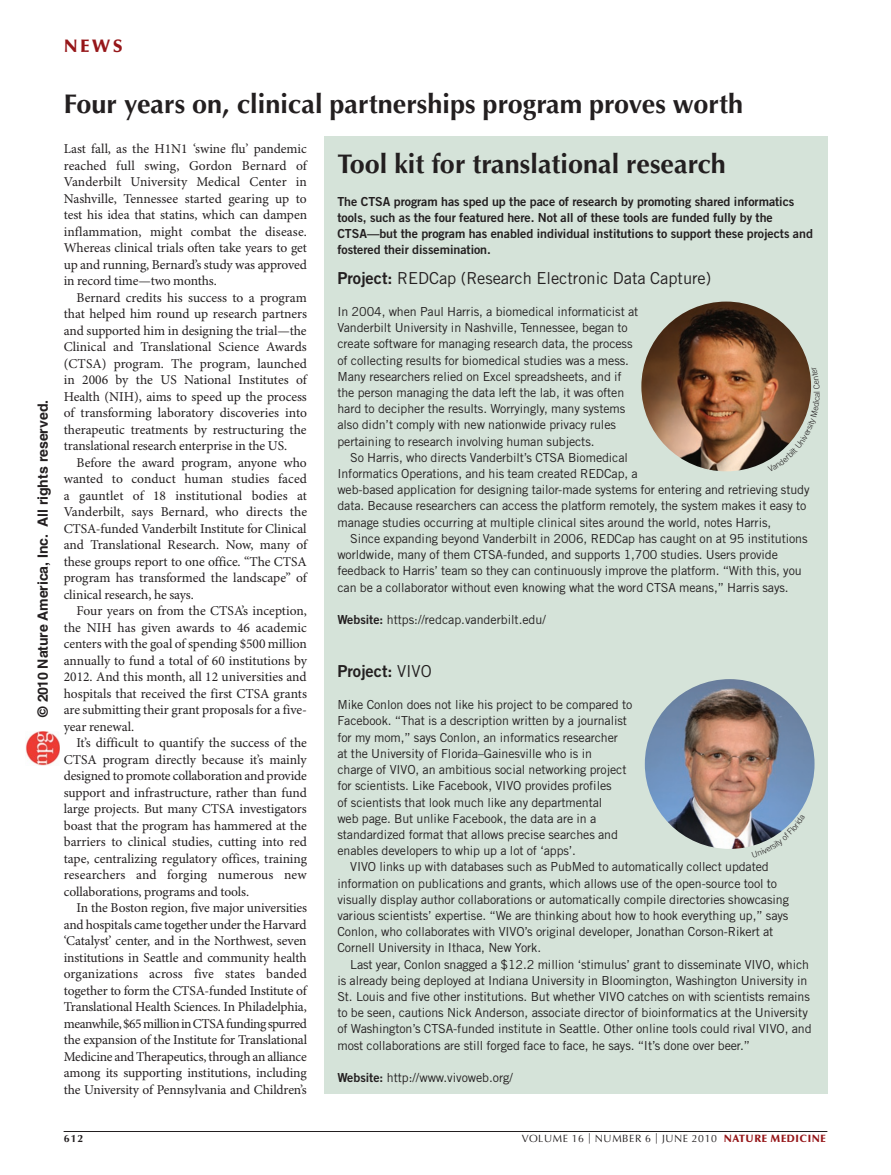
<style>
.page{position:relative;width:891px;height:1175px;background:#fff}
.page>*{position:absolute;margin:0;border:0;box-sizing:border-box;transform-origin:0 0}
.t1{font:700 27px "Optima LT Std";color:#231f20}
.t2{font:900 18px "Optima LT Std";color:#961619}
.t3{font:16.5px "Trade Gothic LT Std";letter-spacing:-.005em;color:#231f20}
.t4{font:16.5px "Trade Gothic LT Std Bd 2";letter-spacing:-.005em;color:#231f20}
.t5{font:700 14.1px "Helvetica LT Std";color:#231f20}
.t6{font:13.5px/16.5px "Minion Pro";letter-spacing:-.01em;color:#231f20;text-align:justify}
.t7{font:12.45px/16.2px "Trade Gothic LT Std";letter-spacing:-.01em;color:#231f20}
.t8{font:12.45px/16.2px "Trade Gothic LT Std Bd 2";letter-spacing:-.005em;color:#231f20}
.t9{font:10.5px "Optima LT Std";letter-spacing:.05em;color:#231f20}
.t10{font:700 10.5px "Optima LT Std";color:#231f20}
.s1{font-family:"Trade Gothic LT Std Bd 2"}
.s2{font-family:"Trade Gothic LT Std"}
.s3{font-weight:900;color:#961619}
</style>
<div class="page">
<div style="left:324px;top:137px;width:503px;height:957px;background:#d5e3d9"></div>
<hr style="left:64px;top:1131px;width:763px;height:1px;background:#231f20">
<img style="left:641px;top:301px;width:170px;height:170px;border-radius:85px">
<img style="left:645px;top:679px;width:170px;height:170px;border-radius:85px">
<img style="left:26px;top:731px;width:34px;height:34px">
<svg style="left:767px;top:366px;width:45px;height:95px"></svg>
<svg style="left:752px;top:815px;width:46px;height:31px"></svg>
<h2 class="t2" style="left:64px;top:36px;width:61px">NEWS</h2>
<p class="t5" style="left:34px;top:717px;width:318px;rotate:-90deg">© 2010 Nature America, Inc. All rights reserved.</p>
<h1 class="t1" style="left:64px;top:88px;width:681px">Four years on, clinical partnerships program proves worth</h1>
<p class="t6" style="left:64px;top:141px;width:245px">Last fall, as the H1N1 ‘swine flu’ pandemic reached full swing, Gordon Bernard of Vanderbilt University Medical Center in Nashville, Tennessee started gearing up to test his idea that statins, which can dampen inflammation, might combat the disease.<br>Whereas clinical trials often take years to get up and running, Bernard’s study was approved in record time—two months.</p>
<p class="t6" style="left:64px;top:290px;width:245px;text-indent:13px">Bernard credits his success to a program that helped him round up research partners and supported him in designing the trial—the Clinical and Translational Science Awards (CTSA) program. The program, launched in 2006 by the US National Institutes of Health (NIH), aims to speed up the process of transforming laboratory discoveries into therapeutic treatments by restructuring the translational research enterprise in the US.</p>
<p class="t6" style="left:64px;top:455px;width:245px;text-indent:13px">Before the award program, anyone who wanted to conduct human studies faced a gauntlet of 18 institutional bodies at Vanderbilt, says Bernard, who directs the CTSA-funded Vanderbilt Institute for Clinical and Translational Research. Now, many of these groups report to one office. “The CTSA program has transformed the landscape” of clinical research, he says.</p>
<p class="t6" style="left:64px;top:603px;width:245px;text-indent:13px">Four years on from the CTSA’s inception, the NIH has given awards to 46 academic centers with the goal of spending $500 million annually to fund a total of 60 institutions by 2012. And this month, all 12 universities and hospitals that received the first CTSA grants are submitting their grant proposals for a five&shy;year renewal.</p>
<p class="t6" style="left:64px;top:735px;width:245px;text-indent:13px">It’s difficult to quantify the success of the CTSA program directly because it’s mainly designed to promote collaboration and provide support and infrastructure, rather than fund large projects. But many CTSA investigators boast that the program has hammered at the barriers to clinical studies, cutting into red tape, centralizing regulatory offices, training researchers and forging numerous new collaborations, programs and tools.</p>
<p class="t6" style="left:64px;top:900px;width:245px;text-indent:13px">In the Boston region, five major universities and hospitals came together under the Harvard ‘Catalyst’ center, and in the Northwest, seven institutions in Seattle and community health organizations across five states banded together to form the CTSA-funded Institute of Translational Health Sciences. In Philadelphia, meanwhile, $65 million in CTSA funding spurred the expansion of the Institute for Translational Medicine and Therapeutics, through an alliance among its supporting institutions, including the University of Pennsylvania and Children’s</p>
<h1 class="t1" style="left:337px;top:148px;width:390px">Tool kit for translational research</h1>
<p class="t8" style="left:337px;top:193px;width:477px">The CTSA program has sped up the pace of research by promoting shared informatics tools, such as the four featured here. Not all of these tools are funded fully by the CTSA—but the program has enabled individual institutions to support these projects and fostered their dissemination.</p>
<h3 class="t3" style="left:337px;top:268px;width:375px"><span class="s1">Project:</span> REDCap (Research Electronic Data Capture)</h3>
<p class="t7" style="left:337px;top:303px;width:302px">In 2004, when Paul Harris, a biomedical informaticist at Vanderbilt University in Nashville, Tennessee, began to create software for managing research data, the process of collecting results for biomedical studies was a mess.<br>Many researchers relied on Excel spreadsheets, and if the person managing the data left the lab, it was often hard to decipher the results. Worryingly, many systems also didn’t comply with new nationwide privacy rules pertaining to research involving human subjects.</p>
<p class="t7" style="left:337px;top:449px;width:474px;text-indent:13px">So Harris, who directs Vanderbilt’s CTSA Biomedical<br>Informatics Operations, and his team created REDCap, a<br>web-based application for designing tailor-made systems for entering and retrieving study data. Because researchers can access the platform remotely, the system makes it easy to manage studies occurring at multiple clinical sites around the world, notes Harris,</p>
<p class="t7" style="left:337px;top:530px;width:472px;text-indent:13px">Since expanding beyond Vanderbilt in 2006, REDCap has caught on at 95 institutions worldwide, many of them CTSA-funded, and supports 1,700 studies. Users provide feedback to Harris’ team so they can continuously improve the platform. “With this, you can be a collaborator without even knowing what the word CTSA means,” Harris says.</p>
<p class="t7" style="left:337px;top:611px;width:210px"><span class="s1">Website:</span> https://redcap.vanderbilt.edu/</p>
<h3 class="t4" style="left:337px;top:660px;width:96px">Project: <span class="s2">VIVO</span></h3>
<p class="t7" style="left:337px;top:696px;width:296px">Mike Conlon does not like his project to be compared to Facebook. “That is a description written by a journalist for my mom,” says Conlon, an informatics researcher<br>at the University of Florida–Gainesville who is in<br>charge of VIVO, an ambitious social networking project for scientists. Like Facebook, VIVO provides profiles<br>of scientists that look much like any departmental<br>web page. But unlike Facebook, the data are in a standardized format that allows precise searches and enables developers to whip up a lot of ‘apps’.</p>
<p class="t7" style="left:337px;top:858px;width:453px;text-indent:13px">VIVO links up with databases such as PubMed to automatically collect updated information on publications and grants, which allows use of the open-source tool to visually display author collaborations or automatically compile directories showcasing various scientists’ expertise. “We are thinking about how to hook everything up,” says Conlon, who collaborates with VIVO’s original developer, Jonathan Corson-Rikert at Cornell University in Ithaca, New York.</p>
<p class="t7" style="left:337px;top:955px;width:476px;text-indent:13px">Last year, Conlon snagged a $12.2 million ‘stimulus’ grant to disseminate VIVO, which is already being deployed at Indiana University in Bloomington, Washington University in St. Louis and five other institutions. But whether VIVO catches on with scientists remains to be seen, cautions Nick Anderson, associate director of bioinformatics at the University of Washington’s CTSA-funded institute in Seattle. Other online tools could rival VIVO, and most collaborations are still forged face to face, he says. “It’s done over beer.”</p>
<p class="t7" style="left:337px;top:1069px;width:177px"><span class="s1">Website:</span> http://www.vivoweb.org/</p>
<p class="t10" style="left:64px;top:1132px;width:21px">612</p>
<p class="t9" style="left:522px;top:1132px;width:305px">VOLUME 16 | NUMBER 6 | JUNE 2010 <span class="s3">NATURE MEDICINE</span></p>
</div>
